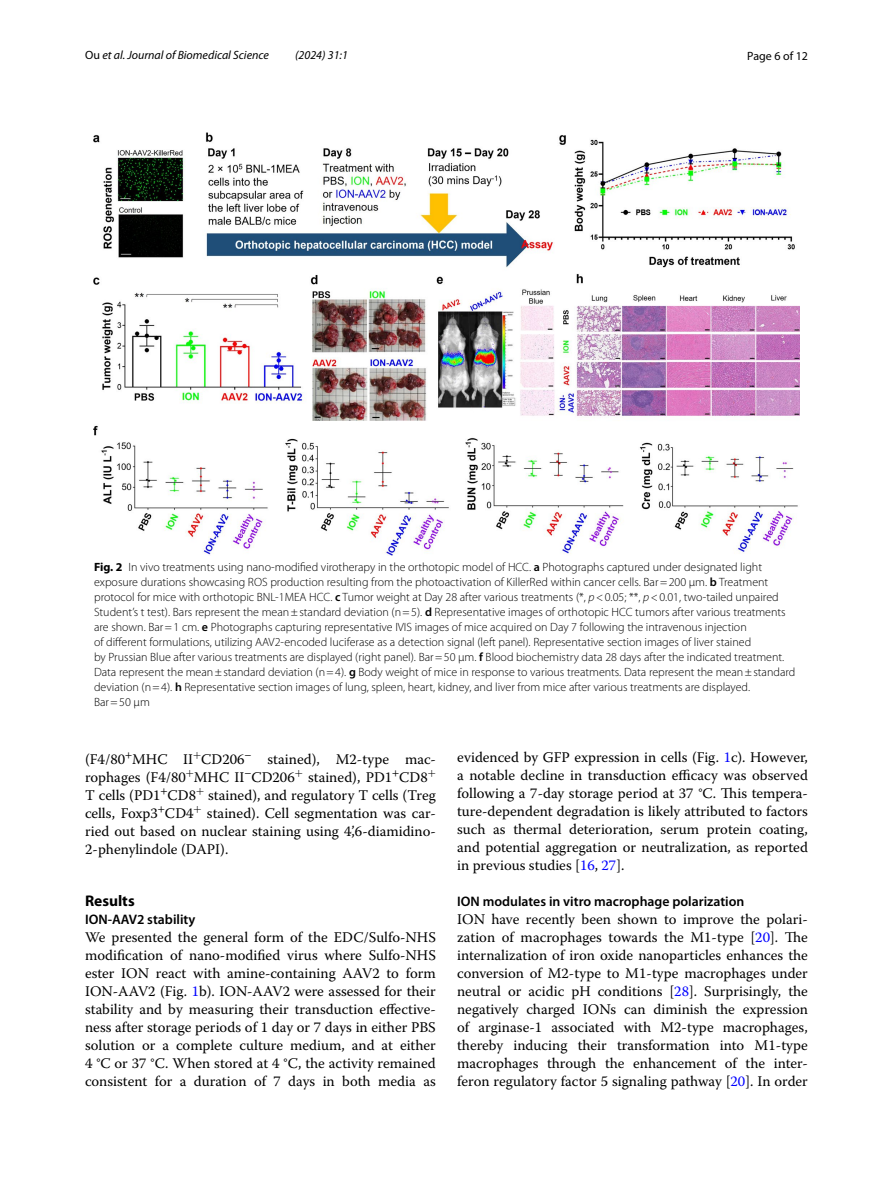
<style>
.page{position:relative;width:893px;height:1187px;background:#fff}
.page>*{position:absolute;margin:0;border:0;box-sizing:border-box;transform-origin:0 0}
.t1{font:700 15.45px "Myriad Pro";color:#000}
.t2{font:14.7px/18px "Warnock Pro";color:#000;text-align:justify}
.t3{font:600 13.8px "Myriad Pro";color:#000}
.t4{font:300 12px/15px "Myriad Pro";color:#000}
.t5{font:italic 12px "Myriad Pro";color:#000}
.t6{font:12px "Myriad Pro";color:#000}
.s1{font-style:normal}
.s2{font-weight:700}
.s3{font-weight:600}
.s4{font-style:italic}
.s5{color:#00f}
</style>
<div class="page">
<img style="left:94px;top:133px;width:705px;height:423px">
<p class="t5" style="left:85px;top:48px;width:185px"><span class="s1">Ou</span> et al. Journal of Biomedical Science</p>
<p class="t5" style="left:295px;top:48px;width:54px">(2024) 31:1</p>
<p class="t6" style="left:747px;top:48px;width:62px">Page 6 of 12</p>
<p class="t4" style="left:94px;top:559px;width:703px"><span class="s2">Fig. 2</span> In vivo treatments using nano-modified virotherapy in the orthotopic model of HCC. <span class="s3">a</span> Photographs captured under designated light exposure durations showcasing ROS production resulting from the photoactivation of KillerRed within cancer cells. Bar=200 μm. <span class="s3">b</span> Treatment protocol for mice with orthotopic BNL-1MEA HCC. <span class="s3">c</span> Tumor weight at Day 28 after various treatments (*, <span class="s4">p</span>&lt;0.05; **, <span class="s4">p</span>&lt;0.01, two-tailed unpaired Student’s t test). Bars represent the mean±standard deviation (n=5). <span class="s3">d</span> Representative images of orthotopic HCC tumors after various treatments are shown. Bar=1 cm. <span class="s3">e</span> Photographs capturing representative IVIS images of mice acquired on Day 7 following the intravenous injection<br>of different formulations, utilizing AAV2-encoded luciferase as a detection signal (left panel). Representative section images of liver stained<br>by Prussian Blue after various treatments are displayed (right panel). Bar=50 μm. <span class="s3">f</span> Blood biochemistry data 28 days after the indicated treatment.<br>Data represent the mean±standard deviation (n=4). <span class="s3">g</span> Body weight of mice in response to various treatments. Data represent the mean±standard deviation (n=4). <span class="s3">h</span> Representative section images of lung, spleen, heart, kidney, and liver from mice after various treatments are displayed.<br>Bar=50 μm</p>
<p class="t2" style="left:85px;top:749px;width:352px">(F4/80<sup>+</sup>MHC II<sup>+</sup>CD206<sup>−</sup> stained), M2-type mac&shy;rophages (F4/80<sup>+</sup>MHC II<sup>−</sup>CD206<sup>+</sup> stained), PD1<sup>+</sup>CD8<sup>+ </sup>T cells (PD1<sup>+</sup>CD8<sup>+</sup> stained), and regulatory T cells (Treg cells, Foxp3<sup>+</sup>CD4<sup>+</sup> stained). Cell segmentation was car&shy;ried out based on nuclear staining using 4’,6-diamidino-2-phenylindole (DAPI).</p>
<p class="t1" style="left:85px;top:890px;width:51px">Results</p>
<p class="t3" style="left:85px;top:910px;width:112px">ION‑AAV2 stability</p>
<p class="t2" style="left:85px;top:928px;width:352px">We presented the general form of the EDC/Sulfo-NHS modification of nano-modified virus where Sulfo-NHS ester ION react with amine-containing AAV2 to form ION-AAV2 (Fig. <span class="s5">1</span>b). ION-AAV2 were assessed for their stability and by measuring their transduction effective&shy;ness after storage periods of 1 day or 7 days in either PBS solution or a complete culture medium, and at either 4 °C or 37 °C. When stored at 4 °C, the activity remained consistent for a duration of 7 days in both media as</p>
<p class="t2" style="left:457px;top:747px;width:352px">evidenced by GFP expression in cells (Fig. <span class="s5">1</span>c). However, a notable decline in transduction efficacy was observed following a 7-day storage period at 37 °C. This tempera&shy;ture-dependent degradation is likely attributed to factors such as thermal deterioration, serum protein coating, and potential aggregation or neutralization, as reported in previous studies [<span class="s5">16</span>, <span class="s5">27</span>].</p>
<p class="t3" style="left:457px;top:892px;width:289px">ION modulates in vitro macrophage polarization</p>
<p class="t2" style="left:457px;top:909px;width:352px">ION have recently been shown to improve the polari&shy;zation of macrophages towards the M1-type [<span class="s5">20</span>]. The internalization of iron oxide nanoparticles enhances the conversion of M2-type to M1-type macrophages under neutral or acidic pH conditions [<span class="s5">28</span>]. Surprisingly, the negatively charged IONs can diminish the expression of arginase-1 associated with M2-type macrophages, thereby inducing their transformation into M1-type macrophages through the enhancement of the inter&shy;feron regulatory factor 5 signaling pathway [<span class="s5">20</span>]. In order</p>
</div>
